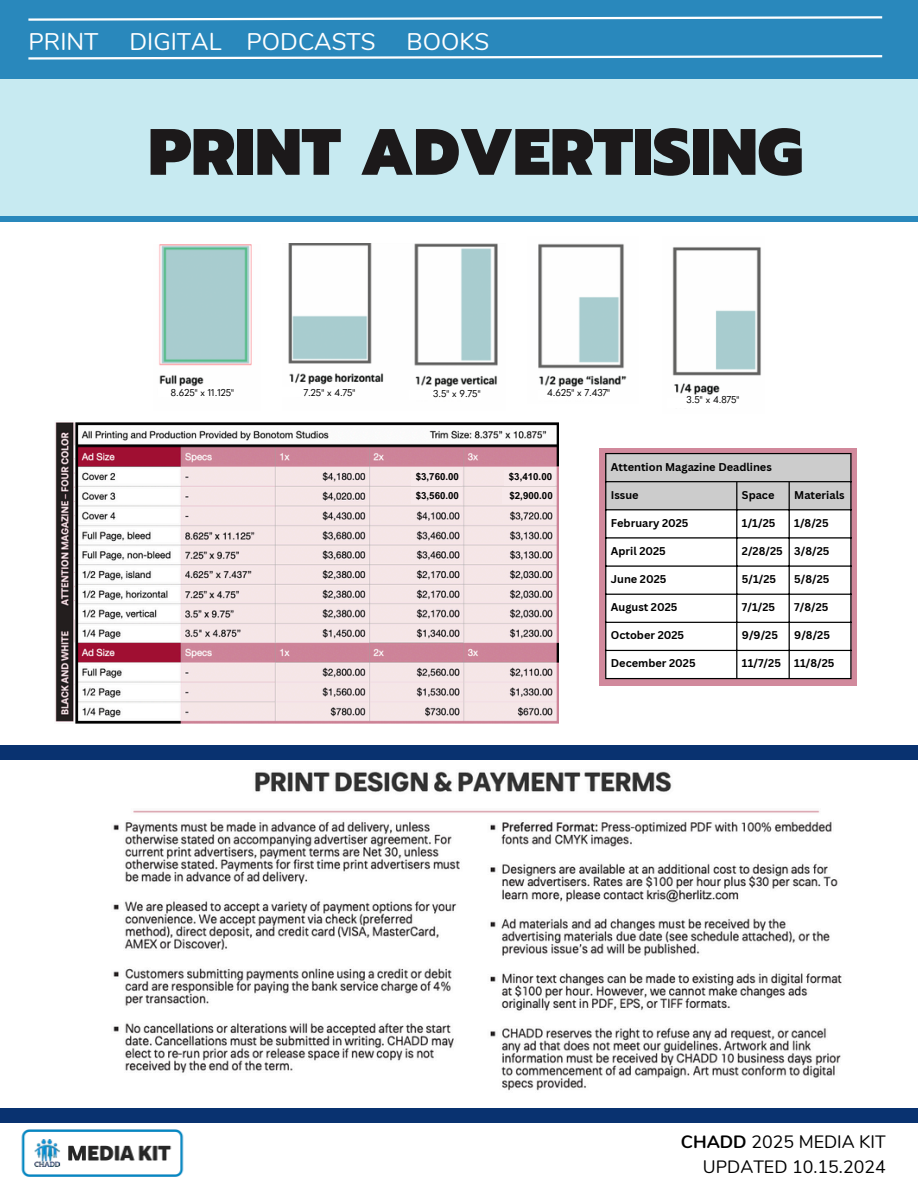
<style>
.page{position:relative;width:918px;height:1188px;background:#fff}
.page>*{position:absolute;margin:0;border:0;box-sizing:border-box;transform-origin:0 0}
.t1{font:900 65.4px "Prompt";color:#1c191a}
.t2{font:24px "Nunito";color:#fff}
.t3{font:17.85px/24.8px "Nunito";color:#000;text-align:right}
.t4{font:700 10.95px "Canva Sans";color:#000}
.t5{font:9.75px "Quasimoda";color:#000}
.t6{font:700 9.75px "Arial MT Pro";color:#000}
.s1{font-weight:700}
</style>
<div class="page">
<div style="left:0;top:0;width:918px;height:215px;background:#c7eaf1"></div>
<div style="left:0;top:0;width:918px;height:79px;background:#2988bc"></div>
<svg style="left:28px;top:16px;width:855px;height:5px"></svg>
<svg style="left:28px;top:55px;width:855px;height:5px"></svg>
<img style="left:0;top:1122px;width:209px;height:55px">
<div style="left:0;top:216px;width:918px;height:6px;background:#2988bc"></div>
<img style="left:55px;top:422px;width:20px;height:300px">
<img style="left:75px;top:423px;width:484px;height:301px">
<img style="left:159px;top:244px;width:93px;height:143px">
<img style="left:288px;top:244px;width:210px;height:143px">
<img style="left:538px;top:243px;width:89px;height:144px">
<img style="left:672px;top:247px;width:89px;height:148px">
<img style="left:113px;top:771px;width:729px;height:320px">
<div style="left:0;top:1108px;width:918px;height:14px;background:#093270"></div>
<div style="left:0;top:745px;width:918px;height:15px;background:#093270"></div>
<div style="left:600px;top:448px;width:257px;height:237px;background:#d1899c"></div>
<svg style="left:606px;top:454px;width:244px;height:224px;background:#eee"></svg>
<hr style="left:605px;top:454px;width:1px;height:224px;background:#000">
<hr style="left:736px;top:482px;width:1px;height:196px;background:#000">
<hr style="left:789px;top:482px;width:1px;height:196px;background:#000">
<hr style="left:850px;top:454px;width:2px;height:224px;background:#000">
<hr style="left:605px;top:453px;width:247px;height:1px;background:#000">
<hr style="left:605px;top:481px;width:247px;height:1px;background:#000">
<hr style="left:605px;top:509px;width:247px;height:1px;background:#000">
<hr style="left:605px;top:537px;width:247px;height:2px;background:#000">
<hr style="left:605px;top:565px;width:247px;height:2px;background:#000">
<hr style="left:605px;top:594px;width:247px;height:1px;background:#000">
<hr style="left:605px;top:622px;width:247px;height:1px;background:#000">
<hr style="left:605px;top:650px;width:247px;height:1px;background:#000">
<hr style="left:605px;top:678px;width:247px;height:1px;background:#000">
<div style="left:411px;top:470px;width:50px;height:16px;background:#f7e9eb"></div>
<div style="left:411px;top:489px;width:50px;height:15px;background:#f7e9eb"></div>
<div style="left:502px;top:489px;width:51px;height:15px;background:#f7e9eb"></div>
<div style="left:504px;top:470px;width:51px;height:16px;background:#f7e9eb"></div>
<p class="t2" style="left:28px;top:25px;width:72px">PRINT</p>
<p class="t2" style="left:130px;top:25px;width:248px">DIGITAL PODCASTS</p>
<p class="t2" style="left:407px;top:25px;width:84px">BOOKS</p>
<p class="t1" style="left:148px;top:104px;width:656px">PRINT ADVERTISING</p>
<p class="t5" style="left:171px;top:387px;width:65px">8.625" x 11.125"</p>
<p class="t5" style="left:304px;top:387px;width:53px">7.25" x 4.75"</p>
<p class="t5" style="left:433px;top:388px;width:49px">3.5" x 9.75"</p>
<p class="t5" style="left:547px;top:387px;width:64px">4.625" x 7.437"</p>
<p class="t5" style="left:687px;top:394px;width:54px">3.5" x 4.875"</p>
<p class="t6" style="left:416px;top:473px;width:45px">$3,760.00</p>
<p class="t6" style="left:416px;top:492px;width:45px">$3,560.00</p>
<p class="t6" style="left:509px;top:492px;width:45px">$2,900.00</p>
<p class="t6" style="left:509px;top:473px;width:45px">$3,410.00</p>
<p class="t4" style="left:611px;top:459px;width:162px">Attention Magazine Deadlines</p>
<p class="t4" style="left:611px;top:487px;width:29px">Issue</p>
<p class="t4" style="left:742px;top:487px;width:34px">Space</p>
<p class="t4" style="left:794px;top:487px;width:52px">Materials</p>
<p class="t4" style="left:611px;top:515px;width:79px">February 2025</p>
<p class="t4" style="left:742px;top:515px;width:35px">1/1/25</p>
<p class="t4" style="left:794px;top:515px;width:36px">1/8/25</p>
<h4 class="t4" style="left:611px;top:543px;width:57px">April 2025</h4>
<h4 class="t4" style="left:742px;top:543px;width:42px">2/28/25</h4>
<h4 class="t4" style="left:794px;top:543px;width:37px">3/8/25</h4>
<h4 class="t4" style="left:611px;top:571px;width:57px">June 2025</h4>
<p class="t4" style="left:742px;top:571px;width:36px">5/1/25</p>
<p class="t4" style="left:794px;top:571px;width:37px">5/8/25</p>
<p class="t4" style="left:611px;top:599px;width:68px">August 2025</p>
<p class="t4" style="left:742px;top:599px;width:35px">7/1/25</p>
<p class="t4" style="left:794px;top:599px;width:36px">7/8/25</p>
<p class="t4" style="left:611px;top:628px;width:75px">October 2025</p>
<p class="t4" style="left:742px;top:628px;width:38px">9/9/25</p>
<p class="t4" style="left:794px;top:628px;width:37px">9/8/25</p>
<p class="t4" style="left:611px;top:656px;width:86px">December 2025</p>
<p class="t4" style="left:742px;top:656px;width:41px">11/7/25</p>
<p class="t4" style="left:794px;top:656px;width:42px">11/8/25</p>
<p class="t3" style="left:681px;top:1130px;width:206px"><span class="s1">CHADD</span> 2025 MEDIA KIT<br>UPDATED 10.15.2024</p>
</div>
